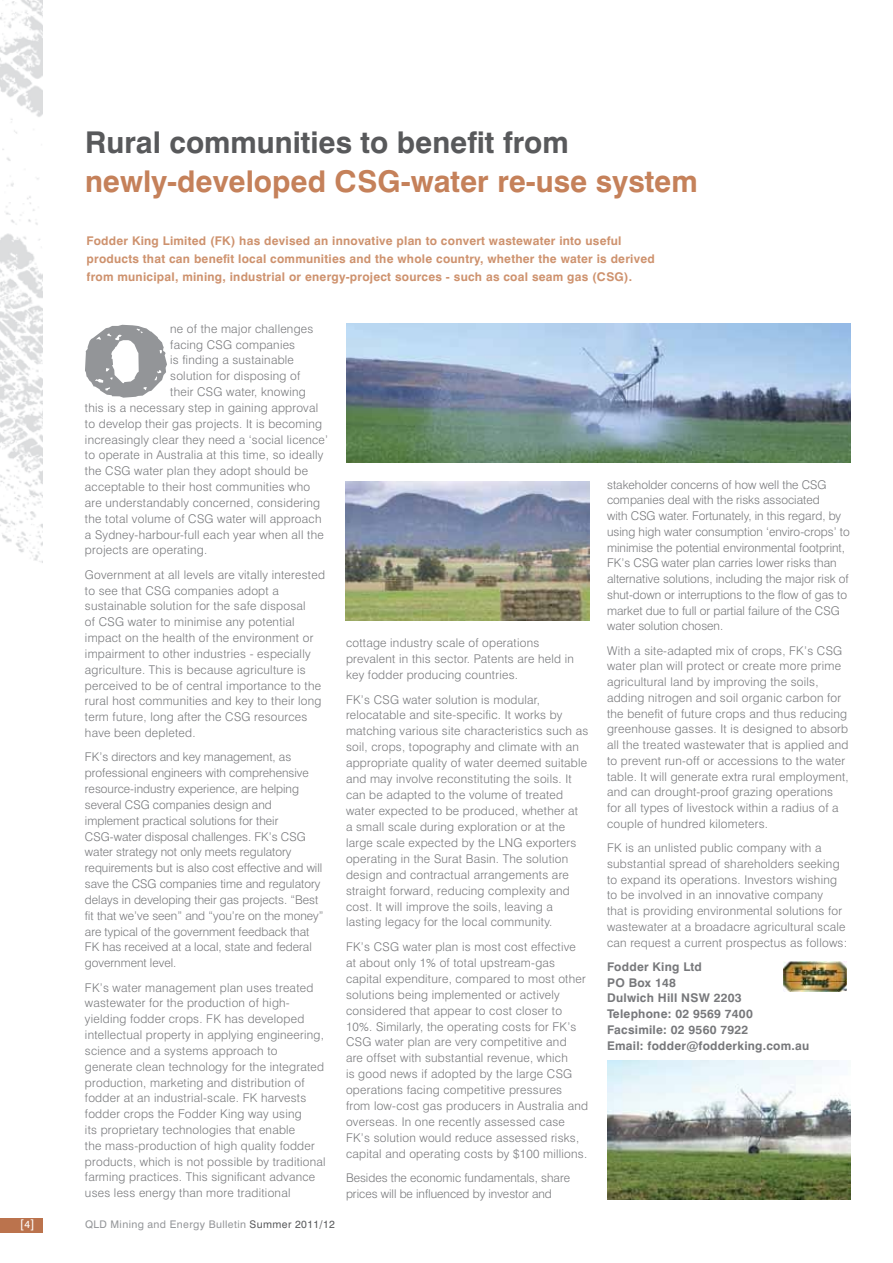
<style>
.page{position:relative;width:893px;height:1263px;background:#fff}
.page>*{position:absolute;margin:0;border:0;box-sizing:border-box;transform-origin:0 0}
.t1{font:103.95px "U Never Never Know";color:#939598}
.t2{font:700 30px "Swiss 721 BT";color:#c5815a}
.t3{font:700 30px "Swiss 721 BT";color:#58595b}
.t4{font:300 12px/15.9px "Swiss 721 BT";letter-spacing:.02em;color:#77787b}
.t5{font:300 12px/15.9px "Swiss 721 BT";color:#77787b}
.t6{font:700 12px/18px "Swiss 721 BT";letter-spacing:.02em;color:#ce926e}
.t7{font:700 12px/15.8px "Swiss 721 BT";letter-spacing:.02em;color:#77787b}
.t8{font:12px "Swiss 721 BT";color:#fff}
.t9{font:10.5px "Swiss 721 BT";letter-spacing:.035em;color:#939598}
.s1{font-size:10.5px}
.s2{color:#58595b}
</style>
<div class="page">
<div style="left:0;top:1218px;width:43px;height:15px;background:#bb734d"></div>
<img style="left:0;top:0;width:43px;height:563px">
<img style="left:784px;top:962px;width:62px;height:29px">
<img style="left:346px;top:323px;width:504px;height:139px">
<img style="left:607px;top:1060px;width:243px;height:139px">
<img style="left:346px;top:482px;width:243px;height:138px">
<h2 class="t3" style="left:85px;top:124px;width:485px">Rural communities to benefit from</h2>
<h2 class="t2" style="left:85px;top:163px;width:614px">newly-developed CSG-water re-use system</h2>
<p class="t6" style="left:87px;top:231px;width:570px">Fodder King Limited (FK) has devised an innovative plan to convert wastewater into useful products that can benefit local communities and the whole country, whether the water is derived from municipal, mining, industrial or energy-project sources - such as coal seam gas (CSG).</p>
<h1 class="t1" style="left:81px;top:299px;width:89px">O</h1>
<p class="t4" style="left:170px;top:320px;width:145px">ne of the major challenges</p>
<p class="t4" style="left:170px;top:336px;width:126px">facing CSG companies</p>
<p class="t4" style="left:170px;top:352px;width:125px">is finding a sustainable</p>
<p class="t4" style="left:170px;top:368px;width:132px">solution for disposing of</p>
<p class="t4" style="left:170px;top:384px;width:137px">their CSG water, knowing</p>
<p class="t4" style="left:85px;top:400px;width:235px">this is a necessary step in gaining approval</p>
<p class="t4" style="left:85px;top:415px;width:239px">to develop their gas projects. It is becoming</p>
<p class="t4" style="left:85px;top:431px;width:245px">increasingly clear they need a ‘social licence’</p>
<p class="t4" style="left:85px;top:447px;width:240px">to operate in Australia at this time, so ideally</p>
<p class="t4" style="left:85px;top:463px;width:225px">the CSG water plan they adopt should be</p>
<p class="t4" style="left:85px;top:479px;width:227px">acceptable to their host communities who</p>
<p class="t4" style="left:85px;top:495px;width:237px">are understandably concerned, considering</p>
<p class="t4" style="left:85px;top:510px;width:238px">the total volume of CSG water will approach</p>
<p class="t4" style="left:85px;top:526px;width:240px">a Sydney-harbour-full each year when all the</p>
<p class="t4" style="left:85px;top:542px;width:124px">projects are operating.</p>
<p class="t4" style="left:85px;top:566px;width:242px">Government at all levels are vitally interested to see that CSG companies adopt a sustainable solution for the safe disposal<br>of CSG water to minimise any potential impact on the health of the environment or impairment to other industries - especially agriculture. This is because agriculture is perceived to be of central importance to the rural host communities and key to their long term future, long after the CSG resources have been depleted.</p>
<p class="t5" style="left:85px;top:749px;width:240px">FK’s directors and key management, as professional engineers with comprehensive resource-industry experience, are helping several CSG companies design and implement practical solutions for their CSG-water disposal challenges. FK’s CSG water strategy not only meets regulatory requirements but is also cost effective and will save the CSG companies time and regulatory delays in developing their gas projects. “Best fit that we’ve seen” and “you’re on the money” are typical of the government feedback that FK has received at a local, state and federal government level.</p>
<p class="t4" style="left:85px;top:979px;width:242px">FK’s water management plan uses treated wastewater for the production of high&shy;yielding fodder crops. FK has developed intellectual property in applying engineering, science and a systems approach to generate clean technology for the integrated production, marketing and distribution of fodder at an industrial-scale. FK harvests fodder crops the Fodder King way using<br>its proprietary technologies that enable<br>the mass-production of high quality fodder products, which is not possible by traditional farming practices. This significant advance uses less energy than more traditional</p>
<p class="t8" style="left:20px;top:1217px;width:17px">[<span class="s1">4</span>]</p>
<p class="t9" style="left:85px;top:1218px;width:251px">QLD Mining and Energy Bulletin <span class="s2">Summer 2011/12</span></p>
<p class="t4" style="left:346px;top:635px;width:229px">cottage industry scale of operations prevalent in this sector. Patents are held in key fodder producing countries.</p>
<p class="t4" style="left:346px;top:691px;width:244px">FK’s CSG water solution is modular, relocatable and site-specific. It works by matching various site characteristics such as soil, crops, topography and climate with an appropriate quality of water deemed suitable and may involve reconstituting the soils. It can be adapted to the volume of treated water expected to be produced, whether at<br>a small scale during exploration or at the large scale expected by the LNG exporters operating in the Surat Basin. The solution design and contractual arrangements are straight forward, reducing complexity and cost. It will improve the soils, leaving a lasting legacy for the local community.</p>
<p class="t4" style="left:346px;top:938px;width:244px">FK’s CSG water plan is most cost effective at about only 1% of total upstream-gas capital expenditure, compared to most other solutions being implemented or actively considered that appear to cost closer to 10%. Similarly, the operating costs for FK’s CSG water plan are very competitive and<br>are offset with substantial revenue, which<br>is good news if adopted by the large CSG operations facing competitive pressures from low-cost gas producers in Australia and overseas. In one recently assessed case FK’s solution would reduce assessed risks, capital and operating costs by $100 millions.</p>
<p class="t5" style="left:346px;top:1170px;width:226px">Besides the economic fundamentals, share prices will be influenced by investor and</p>
<p class="t5" style="left:607px;top:476px;width:244px">stakeholder concerns of how well the CSG companies deal with the risks associated<br>with CSG water. Fortunately, in this regard, by using high water consumption ‘enviro-crops’ to minimise the potential environmental footprint, FK’s CSG water plan carries lower risks than alternative solutions, including the major risk of shut-down or interruptions to the flow of gas to market due to full or partial failure of the CSG water solution chosen.</p>
<p class="t4" style="left:607px;top:642px;width:243px">With a site-adapted mix of crops, FK’s CSG water plan will protect or create more prime agricultural land by improving the soils, adding nitrogen and soil organic carbon for the benefit of future crops and thus reducing greenhouse gasses. It is designed to absorb all the treated wastewater that is applied and to prevent run-off or accessions to the water table. It will generate extra rural employment, and can drought-proof grazing operations for all types of livestock within a radius of a couple of hundred kilometers.</p>
<p class="t4" style="left:607px;top:840px;width:242px">FK is an unlisted public company with a substantial spread of shareholders seeking to expand its operations. Investors wishing to be involved in an innovative company<br>that is providing environmental solutions for wastewater at a broadacre agricultural scale can request a current prospectus as follows:</p>
<p class="t7" style="left:607px;top:958px;width:204px">Fodder King Ltd<br>PO Box 148<br>Dulwich Hill NSW 2203<br>Telephone: 02 9569 7400<br>Facsimile: 02 9560 7922<br>Email: fodder@fodderking.com.au</p>
</div>
